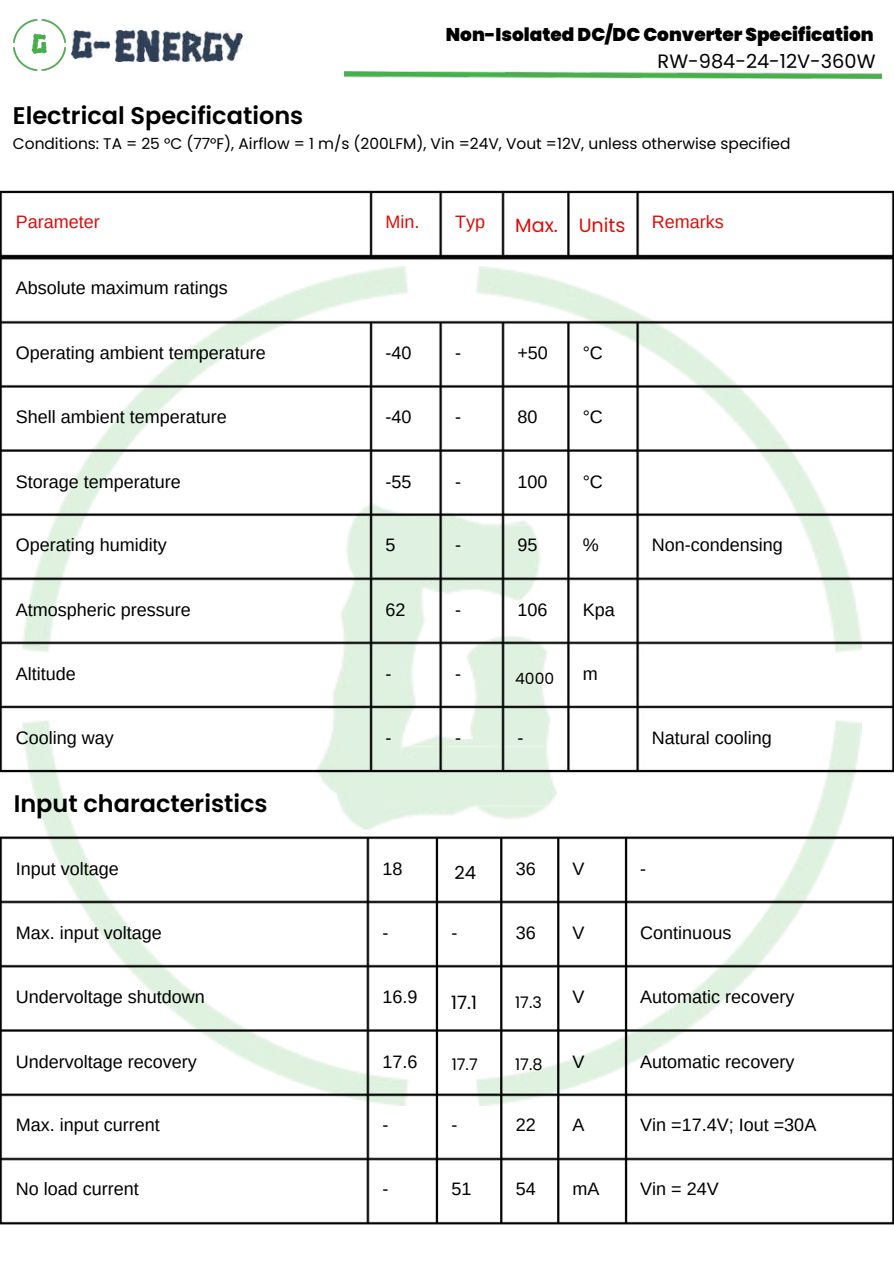
<style>
.page{position:relative;width:894px;height:1264px;background:#fff}
.page>*{position:absolute;margin:0;border:0;box-sizing:border-box;transform-origin:0 0}
.t1{font:600 24px "Poppins";color:#000}
.t2{font:19.35px "Poppins";color:#000}
.t3{font:19.2px "Poppins";color:#db0e09}
.t4{font:900 18.45px "Poppins";color:#000}
.t5{font:18.45px "Poppins";color:#000}
.t6{font:18px "Arimo";color:#000}
.t7{font:18px "Arimo";color:#db0e09}
.t8{font:18px "Poppins";color:#000}
.t9{font:16.05px "Poppins";color:#000}
.t10{font:15.9px "Poppins";color:#000}
.t11{font:15.45px "Poppins";color:#000}
</style>
<div class="page">
<img style="left:31px;top:779px;width:823px;height:50px">
<img style="left:0;top:190px;width:893px;height:589px">
<img style="left:0;top:829px;width:893px;height:396px">
<img style="left:345px;top:72px;width:536px;height:6px">
<img style="left:14px;top:19px;width:51px;height:52px">
<img style="left:71px;top:31px;width:38px;height:28px">
<img style="left:115px;top:31px;width:127px;height:30px">
<p class="t4" style="left:446px;top:21px;width:429px">Non-Isolated DC/DC Converter Specification</p>
<p class="t2" style="left:657px;top:47px;width:219px">RW-984-24-12V-360W</p>
<h1 class="t1" style="left:13px;top:99px;width:292px">Electrical Specifications</h1>
<p class="t11" style="left:13px;top:133px;width:778px">Conditions: TA = 25 °C (77°F), Airflow = 1 m/s (200LFM), Vin =24V, Vout =12V, unless otherwise specified</p>
<p class="t7" style="left:16px;top:211px;width:85px">Parameter</p>
<p class="t7" style="left:385px;top:211px;width:35px">Min.</p>
<p class="t7" style="left:455px;top:211px;width:31px">Typ</p>
<p class="t3" style="left:515px;top:212px;width:112px">Max. Units</p>
<p class="t7" style="left:651px;top:211px;width:73px">Remarks</p>
<p class="t6" style="left:16px;top:278px;width:213px">Absolute maximum ratings</p>
<p class="t6" style="left:16px;top:343px;width:251px">Operating ambient temperature</p>
<p class="t6" style="left:385px;top:343px;width:28px">-40</p>
<p class="t6" style="left:455px;top:343px;width:7px">-</p>
<p class="t6" style="left:517px;top:343px;width:32px">+50</p>
<p class="t6" style="left:582px;top:343px;width:22px">°C</p>
<p class="t6" style="left:16px;top:407px;width:212px">Shell ambient temperature</p>
<p class="t6" style="left:385px;top:407px;width:28px">-40</p>
<p class="t6" style="left:455px;top:407px;width:7px">-</p>
<p class="t6" style="left:517px;top:407px;width:22px">80</p>
<p class="t6" style="left:582px;top:407px;width:22px">°C</p>
<p class="t6" style="left:16px;top:471px;width:166px">Storage temperature</p>
<p class="t6" style="left:385px;top:471px;width:28px">-55</p>
<p class="t6" style="left:455px;top:471px;width:7px">-</p>
<p class="t6" style="left:517px;top:471px;width:32px">100</p>
<p class="t6" style="left:582px;top:471px;width:22px">°C</p>
<p class="t6" style="left:16px;top:534px;width:152px">Operating humidity</p>
<p class="t6" style="left:385px;top:534px;width:12px">5</p>
<p class="t6" style="left:455px;top:534px;width:7px">-</p>
<p class="t6" style="left:517px;top:534px;width:22px">95</p>
<p class="t6" style="left:582px;top:534px;width:18px">%</p>
<p class="t6" style="left:651px;top:534px;width:133px">Non-condensing</p>
<p class="t6" style="left:16px;top:599px;width:176px">Atmospheric pressure</p>
<p class="t6" style="left:385px;top:599px;width:22px">62</p>
<p class="t6" style="left:455px;top:599px;width:7px">-</p>
<p class="t6" style="left:517px;top:599px;width:32px">106</p>
<p class="t6" style="left:582px;top:599px;width:34px">Kpa</p>
<p class="t6" style="left:16px;top:663px;width:61px">Altitude</p>
<p class="t6" style="left:385px;top:663px;width:7px">-</p>
<p class="t6" style="left:455px;top:663px;width:7px">-</p>
<p class="t11" style="left:515px;top:668px;width:40px">4000</p>
<p class="t6" style="left:582px;top:663px;width:16px">m</p>
<p class="t6" style="left:16px;top:728px;width:100px">Cooling way</p>
<p class="t6" style="left:385px;top:728px;width:7px">-</p>
<p class="t6" style="left:455px;top:728px;width:7px">-</p>
<p class="t6" style="left:517px;top:728px;width:7px">-</p>
<p class="t6" style="left:651px;top:728px;width:122px">Natural cooling</p>
<h1 class="t1" style="left:14px;top:786px;width:255px">Input characteristics</h1>
<p class="t6" style="left:16px;top:858px;width:104px">Input voltage</p>
<p class="t6" style="left:382px;top:858px;width:22px">18</p>
<p class="t8" style="left:454px;top:860px;width:23px">24</p>
<p class="t6" style="left:515px;top:858px;width:22px">36</p>
<p class="t6" style="left:572px;top:858px;width:13px">V</p>
<p class="t6" style="left:640px;top:858px;width:7px">-</p>
<p class="t6" style="left:16px;top:923px;width:147px">Max. input voltage</p>
<p class="t6" style="left:382px;top:923px;width:7px">-</p>
<p class="t6" style="left:451px;top:923px;width:7px">-</p>
<p class="t6" style="left:515px;top:923px;width:22px">36</p>
<p class="t6" style="left:572px;top:923px;width:13px">V</p>
<p class="t6" style="left:640px;top:923px;width:93px">Continuous</p>
<p class="t6" style="left:16px;top:987px;width:191px">Undervoltage shutdown</p>
<p class="t6" style="left:382px;top:987px;width:37px">16.9</p>
<p class="t5" style="left:451px;top:989px;width:27px">17.1</p>
<p class="t10" style="left:515px;top:991px;width:28px">17.3</p>
<p class="t6" style="left:572px;top:987px;width:13px">V</p>
<p class="t6" style="left:640px;top:987px;width:155px">Automatic recovery</p>
<p class="t6" style="left:16px;top:1051px;width:183px">Undervoltage recovery</p>
<p class="t6" style="left:382px;top:1051px;width:37px">17.6</p>
<p class="t9" style="left:451px;top:1053px;width:27px">17.7</p>
<p class="t9" style="left:515px;top:1053px;width:29px">17.8</p>
<p class="t6" style="left:572px;top:1051px;width:13px">V</p>
<p class="t6" style="left:640px;top:1051px;width:155px">Automatic recovery</p>
<p class="t6" style="left:16px;top:1114px;width:145px">Max. input current</p>
<p class="t6" style="left:382px;top:1114px;width:7px">-</p>
<p class="t6" style="left:451px;top:1114px;width:7px">-</p>
<p class="t6" style="left:515px;top:1114px;width:22px">22</p>
<p class="t6" style="left:572px;top:1114px;width:13px">A</p>
<p class="t6" style="left:640px;top:1114px;width:177px">Vin =17.4V; Iout =30A</p>
<p class="t6" style="left:16px;top:1178px;width:124px">No load current</p>
<p class="t6" style="left:382px;top:1178px;width:7px">-</p>
<p class="t6" style="left:451px;top:1178px;width:22px">51</p>
<p class="t6" style="left:515px;top:1178px;width:22px">54</p>
<p class="t6" style="left:572px;top:1178px;width:28px">mA</p>
<p class="t6" style="left:640px;top:1178px;width:80px">Vin = 24V</p>
</div>
